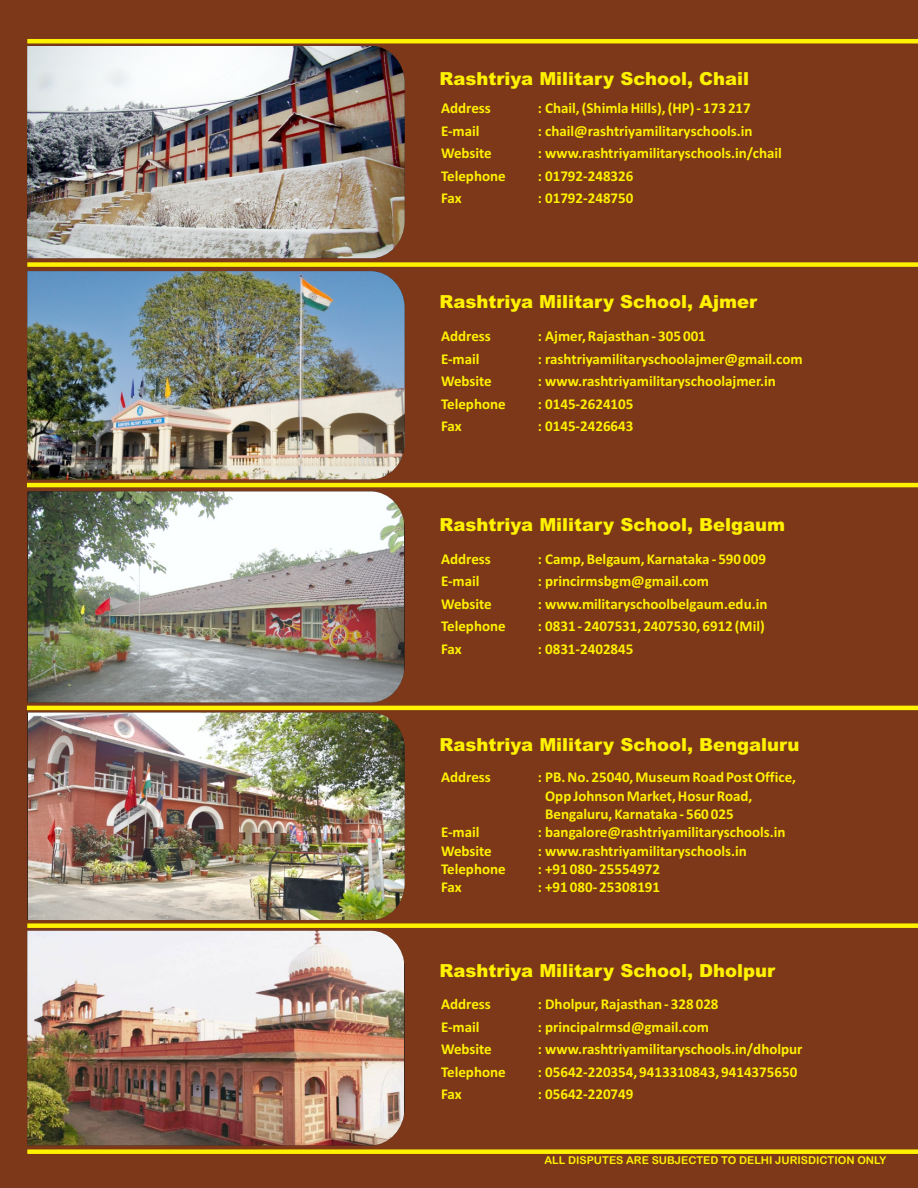
<style>
.page{position:relative;width:918px;height:1188px;background:#7c3819}
.page>*{position:absolute;margin:0;border:0;box-sizing:border-box;transform-origin:0 0}
.t1{font:900 18px "Arial";color:#fff200}
.t2{font:700 15px/18.3px "Calibri";color:#fff200}
.t3{font:10.8px "Arial Rounded MT Bold";color:#fff200}
</style>
<div class="page">
<img style="left:27px;top:46px;width:377px;height:212px">
<img style="left:28px;top:492px;width:376px;height:210px">
<hr style="left:27px;top:39px;width:891px;height:4px;background:#fff200">
<img style="left:27px;top:271px;width:378px;height:208px">
<img style="left:27px;top:931px;width:377px;height:214px">
<img style="left:28px;top:713px;width:377px;height:207px">
<div style="left:27px;top:262px;width:891px;height:5px;background:#fff200"></div>
<hr style="left:27px;top:483px;width:891px;height:4px;background:#fff200">
<hr style="left:27px;top:706px;width:891px;height:4px;background:#fff200">
<div style="left:27px;top:923px;width:891px;height:5px;background:#fff200"></div>
<div style="left:27px;top:1149px;width:891px;height:5px;background:#fff200"></div>
<p class="t1" style="left:440px;top:72px;width:311px">Rashtriya Military School, Chail</p>
<p class="t2" style="left:441px;top:100px;width:51px">Address</p>
<p class="t2" style="left:538px;top:100px;width:214px">: Chail, (Shimla Hills), (HP) - 173 217</p>
<p class="t2" style="left:441px;top:123px;width:40px">E-mail</p>
<p class="t2" style="left:538px;top:123px;width:216px">: chail@rashtriyamilitaryschools.in</p>
<p class="t2" style="left:441px;top:145px;width:52px">Website</p>
<p class="t2" style="left:538px;top:145px;width:246px">: www.rashtriyamilitaryschools.in/chail</p>
<p class="t2" style="left:441px;top:168px;width:66px">Telephone</p>
<p class="t2" style="left:538px;top:168px;width:97px">: 01792-248326</p>
<p class="t2" style="left:441px;top:190px;width:22px">Fax</p>
<p class="t2" style="left:538px;top:190px;width:97px">: 01792-248750</p>
<p class="t1" style="left:440px;top:295px;width:319px">Rashtriya Military School, Ajmer</p>
<p class="t2" style="left:441px;top:329px;width:51px">Address</p>
<p class="t2" style="left:538px;top:329px;width:169px">: Ajmer, Rajasthan - 305 001</p>
<p class="t2" style="left:441px;top:351px;width:40px">E-mail</p>
<p class="t2" style="left:538px;top:351px;width:266px">: rashtriyamilitaryschoolajmer@gmail.com</p>
<p class="t2" style="left:441px;top:374px;width:52px">Website</p>
<p class="t2" style="left:538px;top:374px;width:239px">: www.rashtriyamilitaryschoolajmer.in</p>
<p class="t2" style="left:441px;top:396px;width:66px">Telephone</p>
<p class="t2" style="left:538px;top:396px;width:97px">: 0145-2624105</p>
<p class="t2" style="left:441px;top:419px;width:22px">Fax</p>
<p class="t2" style="left:538px;top:419px;width:97px">: 0145-2426643</p>
<p class="t1" style="left:440px;top:518px;width:347px">Rashtriya Military School, Belgaum</p>
<p class="t2" style="left:441px;top:551px;width:51px">Address</p>
<p class="t2" style="left:538px;top:551px;width:230px">: Camp, Belgaum, Karnataka - 590 009</p>
<p class="t2" style="left:441px;top:573px;width:40px">E-mail</p>
<p class="t2" style="left:538px;top:573px;width:173px">: princirmsbgm@gmail.com</p>
<p class="t2" style="left:441px;top:596px;width:52px">Website</p>
<p class="t2" style="left:538px;top:596px;width:231px">: www.militaryschoolbelgaum.edu.in</p>
<p class="t2" style="left:441px;top:618px;width:66px">Telephone</p>
<p class="t2" style="left:538px;top:618px;width:228px">: 0831 - 2407531, 2407530, 6912 (Mil)</p>
<p class="t2" style="left:441px;top:641px;width:22px">Fax</p>
<p class="t2" style="left:538px;top:641px;width:97px">: 0831-2402845</p>
<p class="t1" style="left:440px;top:738px;width:361px">Rashtriya Military School, Bengaluru</p>
<p class="t2" style="left:441px;top:770px;width:51px">Address</p>
<p class="t2" style="left:545px;top:770px;width:252px;text-indent:-7px">: PB. No. 25040, Museum Road Post Office,<br>Opp Johnson Market, Hosur Road,<br>Bengaluru, Karnataka - 560 025</p>
<p class="t2" style="left:441px;top:824px;width:40px">E-mail</p>
<p class="t2" style="left:538px;top:824px;width:249px">: bangalore@rashtriyamilitaryschools.in</p>
<p class="t2" style="left:441px;top:843px;width:52px">Website</p>
<p class="t2" style="left:538px;top:843px;width:210px">: www.rashtriyamilitaryschools.in</p>
<p class="t2" style="left:441px;top:861px;width:66px">Telephone</p>
<p class="t2" style="left:538px;top:861px;width:124px">: +91 080- 25554972</p>
<p class="t2" style="left:441px;top:879px;width:22px">Fax</p>
<p class="t2" style="left:538px;top:879px;width:124px">: +91 080- 25308191</p>
<p class="t1" style="left:440px;top:964px;width:337px">Rashtriya Military School, Dholpur</p>
<p class="t2" style="left:441px;top:996px;width:51px">Address</p>
<p class="t2" style="left:538px;top:996px;width:182px">: Dholpur, Rajasthan - 328 028</p>
<p class="t2" style="left:441px;top:1019px;width:40px">E-mail</p>
<p class="t2" style="left:538px;top:1019px;width:173px">: principalrmsd@gmail.com</p>
<p class="t2" style="left:441px;top:1041px;width:52px">Website</p>
<p class="t2" style="left:538px;top:1041px;width:266px">: www.rashtriyamilitaryschools.in/dholpur</p>
<p class="t2" style="left:441px;top:1064px;width:66px">Telephone</p>
<p class="t2" style="left:538px;top:1064px;width:261px">: 05642-220354, 9413310843, 9414375650</p>
<p class="t2" style="left:441px;top:1086px;width:22px">Fax</p>
<p class="t2" style="left:538px;top:1086px;width:97px">: 05642-220749</p>
<p class="t3" style="left:544px;top:1157px;width:343px">ALL DISPUTES ARE SUBJECTED TO DELHI JURISDICTION ONLY</p>
</div>
